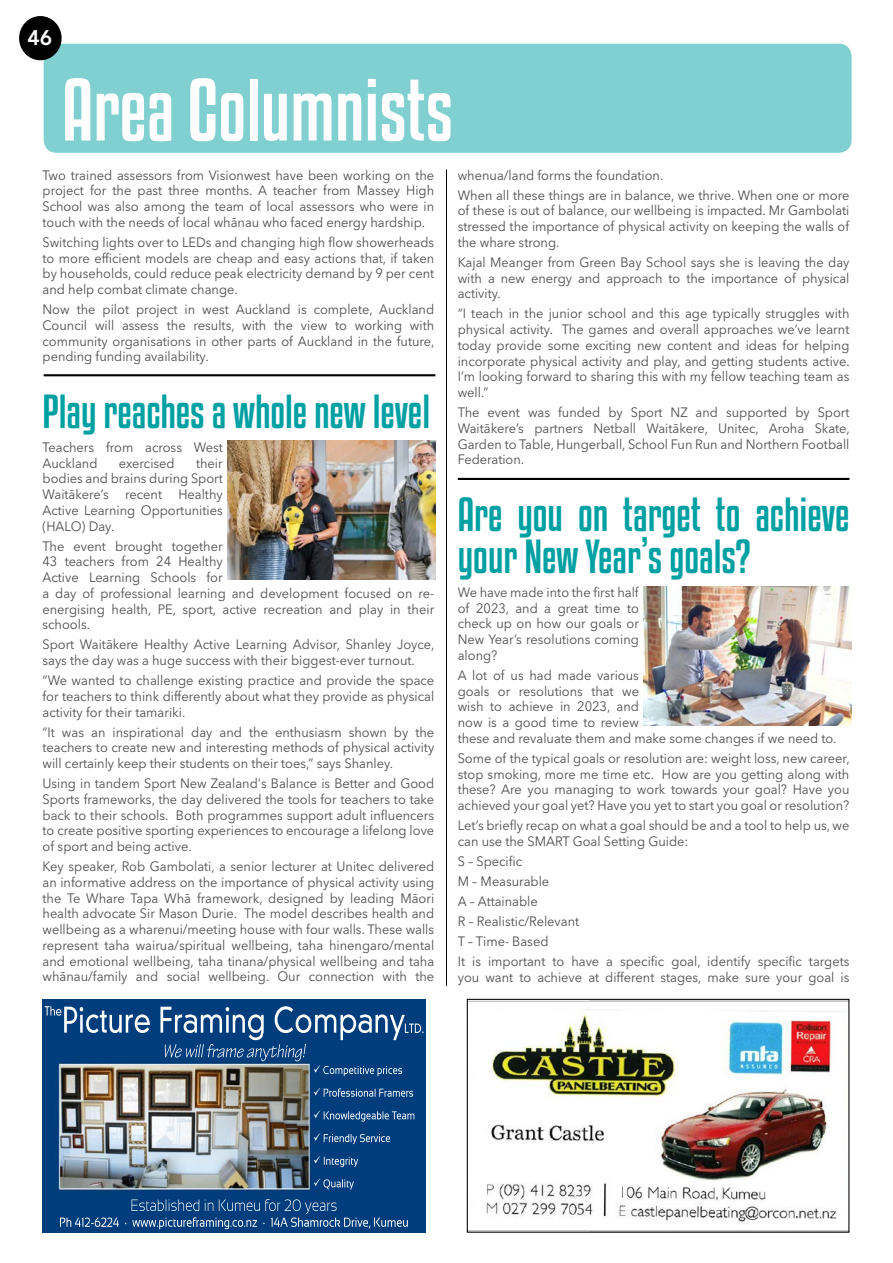
<style>
.page{position:relative;width:893px;height:1263px;background:#fff}
.page>*{position:absolute;margin:0;border:0;box-sizing:border-box;transform-origin:0 0}
.t1{font:78px "Kenyan Coffee Rg";color:#fff}
.t2{font:42px/42px "Kenyan Coffee Rg";color:#00a0a3}
.t3{font:800 21px "Avenir LT Std";color:#fff}
.t4{font:13.5px/15.8px "Avenir Next LT Pro";color:#4d4d4f;text-align:justify;scale:.95 1}
</style>
<div class="page">
<div style="left:44px;top:44px;width:808px;height:109px;background:#80cfd1;border-radius:13px"></div>
<div style="left:19px;top:16px;width:43px;height:44px;background:#000;border-radius:50%"></div>
<hr style="left:446px;top:169px;width:1px;height:817px;background:#000">
<hr style="left:44px;top:374px;width:391px;height:2px;background:#000">
<img style="left:43px;top:1000px;width:382px;height:233px">
<img style="left:165px;top:1044px;width:141px;height:13px">
<img style="left:469px;top:1001px;width:378px;height:230px">
<div style="left:467px;top:999px;width:382px;height:234px;border:1px solid #000"></div>
<hr style="left:458px;top:478px;width:391px;height:2px;background:#000">
<img style="left:643px;top:586px;width:209px;height:139px">
<img style="left:227px;top:441px;width:208px;height:139px">
<p class="t3" style="left:27px;top:25px;width:26px">46</p>
<p class="t1" style="left:62px;top:57px;width:393px">Area Columnists</p>
<p class="t4" style="left:43px;top:167px;width:414px">Two trained assessors from Visionwest have been working on the project for the past three months. A teacher from Massey High School was also among the team of local assessors who were in touch with the needs of local whānau who faced energy hardship.</p>
<p class="t4" style="left:43px;top:234px;width:414px">Switching lights over to LEDs and changing high flow showerheads to more efficient models are cheap and easy actions that, if taken by households, could reduce peak electricity demand by 9 per cent and help combat climate change.</p>
<p class="t4" style="left:43px;top:301px;width:414px">Now the pilot project in west Auckland is complete, Auckland Council will assess the results, with the view to working with community organisations in other parts of Auckland in the future, pending funding availability.</p>
<p class="t2" style="left:43px;top:388px;width:389px">Play reaches a whole new level</p>
<p class="t4" style="left:43px;top:439px;width:191px">Teachers from across West<br>Auckland</p>
<p class="t4" style="left:458px;top:167px;width:218px">whenua/land forms the foundation.</p>
<p class="t4" style="left:458px;top:187px;width:414px">When all these things are in balance, we thrive. When one or more of these is out of balance, our wellbeing is impacted. Mr Gambolati stressed the importance of physical activity on keeping the walls of the whare strong.</p>
<p class="t4" style="left:458px;top:254px;width:414px">Kajal Meanger from Green Bay School says she is leaving the day with a new energy and approach to the importance of physical activity.</p>
<p class="t4" style="left:458px;top:306px;width:414px">“I teach in the junior school and this age typically struggles with physical activity. The games and overall approaches we’ve learnt today provide some exciting new content and ideas for helping incorporate physical activity and play, and getting students active.<br>I’m looking forward to sharing this with my fellow teaching team as well.”</p>
<p class="t4" style="left:458px;top:404px;width:414px">The event was funded by Sport NZ and supported by Sport Waitākere’s partners Netball Waitākere, Unitec, Aroha Skate, Garden to Table, Hungerball, School Fun Run and Northern Football Federation.</p>
<p class="t2" style="left:458px;top:491px;width:393px">Are you on target to achieve your New Year’s goals?</p>
<p class="t4" style="left:458px;top:584px;width:192px">We have made into the first half of 2023, and a great time to check up on how our goals or New Year’s resolutions coming along?</p>
<p class="t4" style="left:458px;top:667px;width:400px;text-align:left">A lot of us had made various<br>goals or resolutions that we<br>wish to achieve in 2023, and<br>now is a good time to review<br>these and revaluate them and make some changes if we need to.</p>
<p class="t4" style="left:458px;top:750px;width:414px">Some of the typical goals or resolution are: weight loss, new career, stop smoking, more me time etc. How are you getting along with these? Are you managing to work towards your goal? Have you achieved your goal yet? Have you yet to start you goal or resolution?</p>
<p class="t4" style="left:458px;top:817px;width:414px">Let’s briefly recap on what a goal should be and a tool to help us, we can use the SMART Goal Setting Guide:</p>
<p class="t4" style="left:458px;top:853px;width:69px">S – Specific</p>
<p class="t4" style="left:458px;top:873px;width:98px">M – Measurable</p>
<p class="t4" style="left:458px;top:893px;width:86px">A – Attainable</p>
<p class="t4" style="left:458px;top:913px;width:129px">R – Realistic/Relevant</p>
<p class="t4" style="left:458px;top:933px;width:97px">T – Time- Based</p>
<p class="t4" style="left:458px;top:953px;width:414px">It is important to have a specific goal, identify specific targets you want to achieve at different stages, make sure your goal is</p>
<p class="t4" style="left:43px;top:455px;width:191px;text-indent:154px">their bodies and brains during Sport Waitākere’s recent Healthy Active Learning Opportunities (HALO) Day.</p>
<p class="t4" style="left:43px;top:538px;width:414px;text-align:left">The event brought together<br>43 teachers from 24 Healthy<br>Active Learning Schools for<br>a day of professional learning and development focused on re&shy;energising health, PE, sport, active recreation and play in their schools.</p>
<p class="t4" style="left:43px;top:637px;width:414px">Sport Waitākere Healthy Active Learning Advisor, Shanley Joyce, says the day was a huge success with their biggest-ever turnout.</p>
<p class="t4" style="left:43px;top:672px;width:414px">“We wanted to challenge existing practice and provide the space for teachers to think differently about what they provide as physical activity for their tamariki.</p>
<p class="t4" style="left:43px;top:724px;width:414px">“It was an inspirational day and the enthusiasm shown by the teachers to create new and interesting methods of physical activity will certainly keep their students on their toes,” says Shanley.</p>
<p class="t4" style="left:43px;top:775px;width:414px">Using in tandem Sport New Zealand's Balance is Better and Good Sports frameworks, the day delivered the tools for teachers to take back to their schools. Both programmes support adult influencers to create positive sporting experiences to encourage a lifelong love of sport and being active.</p>
<p class="t4" style="left:43px;top:858px;width:414px">Key speaker, Rob Gambolati, a senior lecturer at Unitec delivered an informative address on the importance of physical activity using the Te Whare Tapa Whā framework, designed by leading Māori health advocate Sir Mason Durie. The model describes health and wellbeing as a wharenui/meeting house with four walls. These walls represent taha wairua/spiritual wellbeing, taha hinengaro/mental and emotional wellbeing, taha tinana/physical wellbeing and taha whānau/family and social wellbeing. Our connection with the</p>
<p class="t4" style="left:119px;top:455px;width:60px">exercised</p>
</div>
